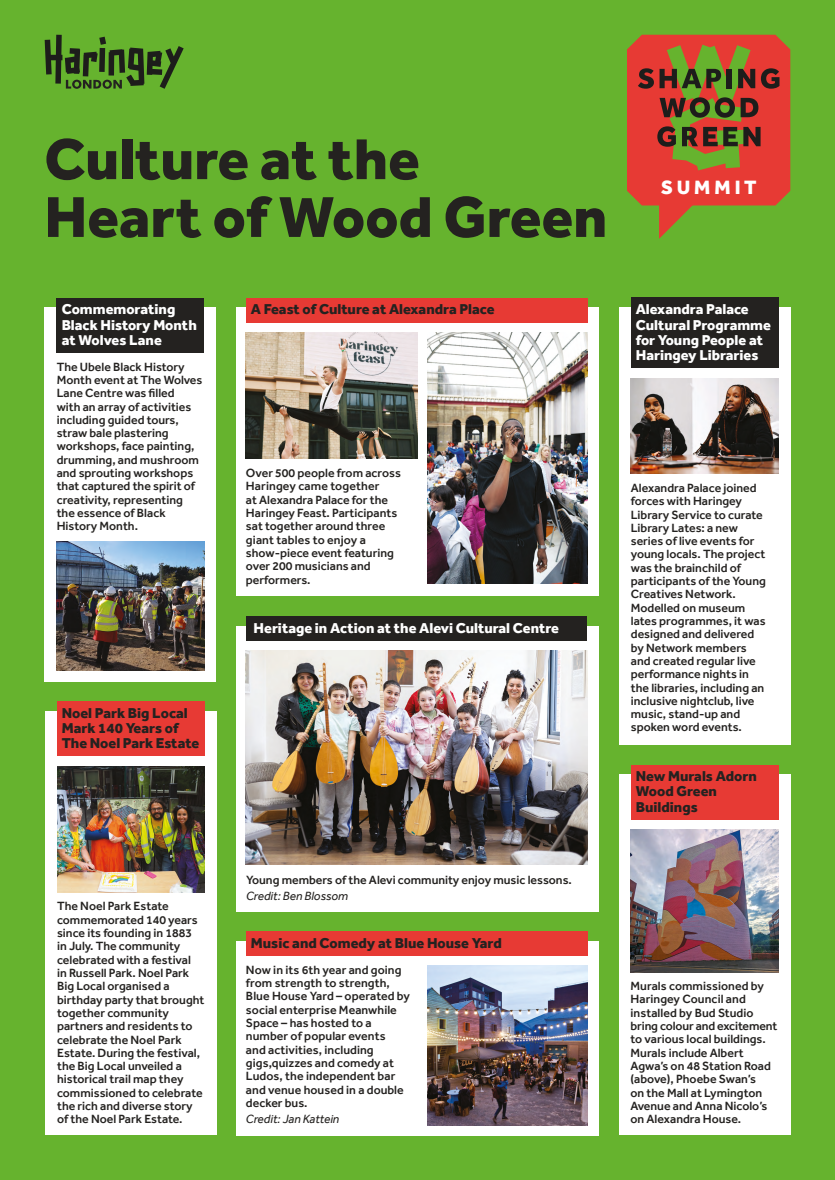
<style>
.page{position:relative;width:835px;height:1180px;background:#fff}
.page>*{position:absolute;margin:0;border:0;box-sizing:border-box;transform-origin:0 0}
.t1{font:800 59.5px/57.8px "Effra";color:#242220}
.t2{font:800 19.84px "Effra";letter-spacing:.2em;color:#fff}
.t3{font:800 14.7px/15px "Effra";color:#fff}
.t4{font:800 14.7px/15px "Effra";color:#242220}
.t5{font:500 12.25px/13.3px "Effra";color:#242220}
.t6{font:italic 12.25px "Effra";color:#242220}
</style>
<div class="page">
<div style="left:0;top:0;width:834px;height:1180px;background:#66b32e"></div>
<svg style="left:45px;top:35px;width:139px;height:54px"></svg>
<svg style="left:627px;top:35px;width:163px;height:204px"></svg>
<div style="left:618px;top:308px;width:172px;height:437px;background:#fff"></div>
<div style="left:618px;top:774px;width:172px;height:361px;background:#fff"></div>
<div style="left:45px;top:711px;width:171px;height:424px;background:#fff"></div>
<div style="left:45px;top:307px;width:171px;height:374px;background:#fff"></div>
<div style="left:57px;top:298px;width:147px;height:54px;background:#242220"></div>
<div style="left:57px;top:701px;width:147px;height:55px;background:#e73a34"></div>
<div style="left:236px;top:626px;width:362px;height:285px;background:#fff"></div>
<div style="left:246px;top:616px;width:340px;height:24px;background:#242220"></div>
<img style="left:246px;top:650px;width:341px;height:214px">
<div style="left:630px;top:764px;width:148px;height:55px;background:#e73a34"></div>
<img style="left:57px;top:766px;width:147px;height:126px">
<img style="left:57px;top:541px;width:147px;height:129px">
<div style="left:236px;top:941px;width:362px;height:194px;background:#fff"></div>
<div style="left:246px;top:931px;width:341px;height:24px;background:#e73a34"></div>
<img style="left:427px;top:966px;width:160px;height:159px">
<div style="left:630px;top:298px;width:148px;height:70px;background:#242220"></div>
<img style="left:630px;top:829px;width:148px;height:143px">
<img style="left:630px;top:378px;width:148px;height:96px">
<div style="left:236px;top:308px;width:362px;height:288px;background:#fff"></div>
<div style="left:246px;top:298px;width:341px;height:24px;background:#e73a34"></div>
<img style="left:427px;top:332px;width:160px;height:252px">
<img style="left:246px;top:332px;width:171px;height:127px">
<h1 class="t1" style="left:44px;top:130px;width:564px">Culture at the<br>Heart of Wood Green</h1>
<h2 class="t2" style="left:661px;top:175px;width:97px">SUMMIT</h2>
<p class="t3" style="left:62px;top:302px;width:137px">Commemorating<br>Black History Month at Wolves Lane</p>
<p class="t5" style="left:57px;top:360px;width:147px">The Ubele Black History<br>Month event at The Wolves<br>Lane Centre was filled<br>with an array of activities including guided tours, straw bale plastering workshops, face painting, drumming, and mushroom and sprouting workshops that captured the spirit of creativity, representing the essence of Black<br>History Month.</p>
<p class="t4" style="left:62px;top:705px;width:139px">Noel Park Big Local<br>Mark 140 Years of<br>The Noel Park Estate</p>
<p class="t4" style="left:251px;top:302px;width:245px">A Feast of Culture at Alexandra Place</p>
<p class="t5" style="left:246px;top:466px;width:156px">Over 500 people from across<br>Haringey came together<br>at Alexandra Palace for the<br>Haringey Feast. Participants sat together around three giant tables to enjoy a show-piece event featuring over 200 musicians and performers.</p>
<p class="t3" style="left:253px;top:620px;width:307px">Heritage in Action at the Alevi Cultural Centre</p>
<p class="t5" style="left:57px;top:899px;width:149px">The Noel Park Estate commemorated 140 years since its founding in 1883 in July. The community celebrated with a festival<br>in Russell Park. Noel Park<br>Big Local organised a birthday party that brought together community partners and residents to celebrate the Noel Park<br>Estate. During the festival, the Big Local unveiled a historical trail map they commissioned to celebrate the rich and diverse story of the Noel Park Estate.</p>
<p class="t5" style="left:246px;top:872px;width:327px">Young members of the Alevi community enjoy music lessons.</p>
<p class="t6" style="left:246px;top:888px;width:104px">Credit: Ben Blossom</p>
<p class="t4" style="left:251px;top:935px;width:252px">Music and Comedy at Blue House Yard</p>
<p class="t5" style="left:246px;top:963px;width:165px">Now in its 6th year and going from strength to strength,<br>Blue House Yard – operated by social enterprise Meanwhile<br>Space – has hosted to a number of popular events<br>and activities, including gigs,quizzes and comedy at<br>Ludos, the independent bar and venue housed in a double decker bus.</p>
<p class="t6" style="left:246px;top:1111px;width:95px">Credit: Jan Kattein</p>
<p class="t3" style="left:635px;top:302px;width:137px">Alexandra Palace<br>Cultural Programme for Young People at<br>Haringey Libraries</p>
<p class="t5" style="left:630px;top:481px;width:136px">Alexandra Palace joined forces with Haringey<br>Library Service to curate<br>Library Lates: a new series of live events for young locals. The project was the brainchild of participants of the Young<br>Creatives Network.<br>Modelled on museum lates programmes, it was designed and delivered by Network members and created regular live performance nights in the libraries, including an inclusive nightclub, live music, stand-up and spoken word events.</p>
<p class="t4" style="left:635px;top:769px;width:122px">New Murals Adorn<br>Wood Green<br>Buildings</p>
<p class="t5" style="left:630px;top:979px;width:148px">Murals commissioned by<br>Haringey Council and installed by Bud Studio bring colour and excitement to various local buildings.<br>Murals include Albert<br>Agwa’s on 48 Station Road (above), Phoebe Swan’s<br>on the Mall at Lymington<br>Avenue and Anna Nicolo’s on Alexandra House.</p>
</div>
